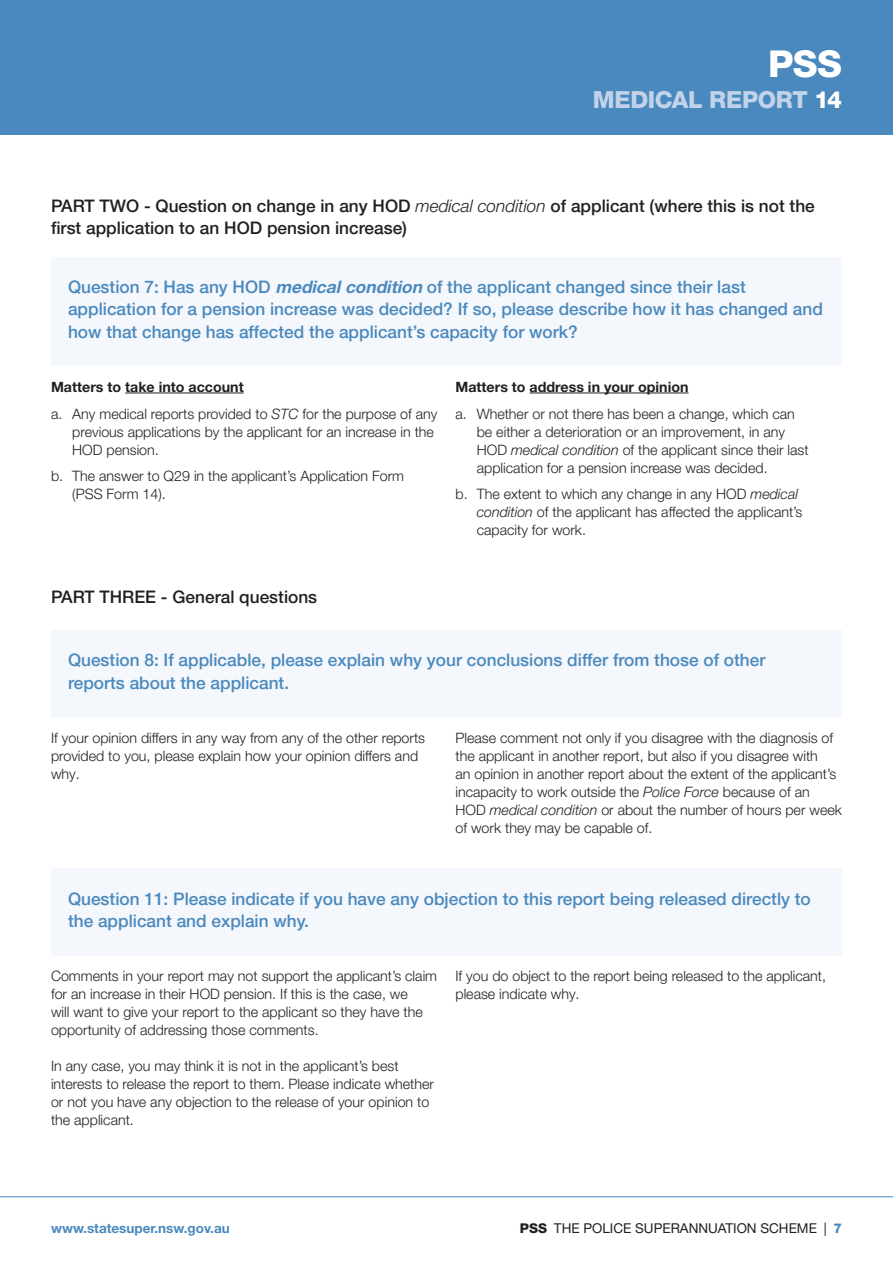
<style>
.page{position:relative;width:893px;height:1263px;background:#fff}
.page>*{position:absolute;margin:0;border:0;box-sizing:border-box;transform-origin:0 0}
.t1{font:800 37.2px "Helvetica Neue LT Std";color:#fff}
.t2{font:800 23.7px "Helvetica Neue LT Std";letter-spacing:-.015em;color:#c2d3e9}
.t3{font:500 17.25px/22.5px "Helvetica Neue LT Pro";color:#4a89be}
.t4{font:500 17.25px/22.5px "Helvetica Neue LT Pro";color:#231f20}
.Body{font:300 14.25px/18px "Helvetica Neue LT Pro";color:#231f20}
.Bullet{font:300 14.25px/18px "Helvetica Neue LT Pro";color:#231f20}
.t5{font:700 14.25px "Helvetica Neue LT Std";color:#231f20}
.t6{font:13.5px "Helvetica Neue LT Pro";color:#231f20}
.t7{font:700 13.5px "Helvetica Neue LT Std";color:#4a89be}
.s1{color:#fff}
.s2{font-weight:300;font-style:italic}
.s3{font-family:"Helvetica Neue LT Std";font-weight:700;font-style:italic}
.s4{font-style:italic}
.s5{font-family:"Helvetica Neue LT Std";font-weight:800}
.s6{font-family:"Helvetica Neue LT Std";font-weight:800;color:#4a89be}
</style>
<div class="page">
<hr style="left:0;top:1196px;width:893px;height:1px;background:#4a89be">
<div style="left:0;top:0;width:893px;height:135px;background:#4a89be"></div>
<div style="left:51px;top:258px;width:791px;height:108px;background:#f4f7fb"></div>
<hr style="left:125px;top:393px;width:119px;height:1px;background:#231f20">
<hr style="left:530px;top:393px;width:158px;height:1px;background:#231f20">
<div style="left:51px;top:630px;width:791px;height:88px;background:#f4f7fb"></div>
<div style="left:51px;top:868px;width:791px;height:88px;background:#f4f7fb"></div>
<h1 class="t1" style="left:768px;top:41px;width:75px">PSS</h1>
<h2 class="t2" style="left:593px;top:85px;width:251px">MEDICAL REPORT <span class="s1">14</span></h2>
<h2 class="t4" style="left:51px;top:194px;width:765px">PART TWO - Question on change in any HOD <span class="s2">medical condition</span> of applicant (where this is not the first application to an HOD pension increase)</h2>
<h2 class="t3" style="left:68px;top:275px;width:756px">Question 7: Has any HOD <span class="s3">medicalcondition</span> of the applicant changed since their last application for a pension increase was decided? If so, please describe how it has changed and how that change has affected the applicant’s capacity for work?</h2>
<h3 class="t5" style="left:51px;top:378px;width:194px">Matters to take into account</h3>
<p class="Bullet" style="left:72px;top:404px;width:367px;text-indent:-21px">a. Any medical reports provided to <span class="s4">STC</span> for the purpose of any previous applications by the applicant for an increase in the<br>HOD pension.</p>
<p class="Bullet" style="left:72px;top:467px;width:333px;text-indent:-21px">b. The answer to Q29 in the applicant’s Application Form (PSS Form 14).</p>
<h3 class="t5" style="left:455px;top:378px;width:235px">Matters to address in your opinion</h3>
<p class="Bullet" style="left:477px;top:404px;width:333px;text-indent:-21px">a. Whether or not there has been a change, which can be either a deterioration or an improvement, in any HOD <span class="s4">medical condition</span> of the applicant since their last application for a pension increase was decided.</p>
<p class="Bullet" style="left:477px;top:485px;width:327px;text-indent:-21px">b. The extent to which any change in any HOD <span class="s4">medical condition</span> of the applicant has affected the applicant’s capacity for work.</p>
<h2 class="t4" style="left:51px;top:585px;width:268px">PART THREE - General questions</h2>
<h2 class="t3" style="left:68px;top:648px;width:699px">Question 8: If applicable, please explain why your conclusions differ from those of other reports about the applicant.</h2>
<p class="Body" style="left:51px;top:728px;width:376px">If your opinion differs in any way from any of the other reports provided to you, please explain how your opinion differs and why.</p>
<p class="Body" style="left:455px;top:728px;width:388px">Please comment not only if you disagree with the diagnosis of the applicant in another report, but also if you disagree with<br>an opinion in another report about the extent of the applicant’s incapacity to work outside the <span class="s4">Police Force</span> because of an HOD <span class="s4">medical condition</span> or about the number of hours per week of work they may be capable of.</p>
<h2 class="t3" style="left:68px;top:887px;width:744px">Question 11: Please indicate if you have any objection to this report being released directly to the applicant and explain why.</h2>
<p class="Body" style="left:51px;top:967px;width:388px">Comments in your report may not support the applicant’s claim for an increase in their HOD pension. If this is the case, we<br>will want to give your report to the applicant so they have the opportunity of addressing those comments.</p>
<p class="Body" style="left:51px;top:1057px;width:385px">In any case, you may think it is not in the applicant’s best interests to release the report to them. Please indicate whether or not you have any objection to the release of your opinion to the applicant.</p>
<p class="Body" style="left:455px;top:967px;width:372px">If you do object to the report being released to the applicant, please indicate why.</p>
<p class="t7" style="left:51px;top:1220px;width:180px">www.statesuper.nsw.gov.au</p>
<p class="t6" style="left:520px;top:1220px;width:323px"><span class="s5">PSS</span> THE POLICE SUPERANNUATION SCHEME | <span class="s6">7</span></p>
</div>
